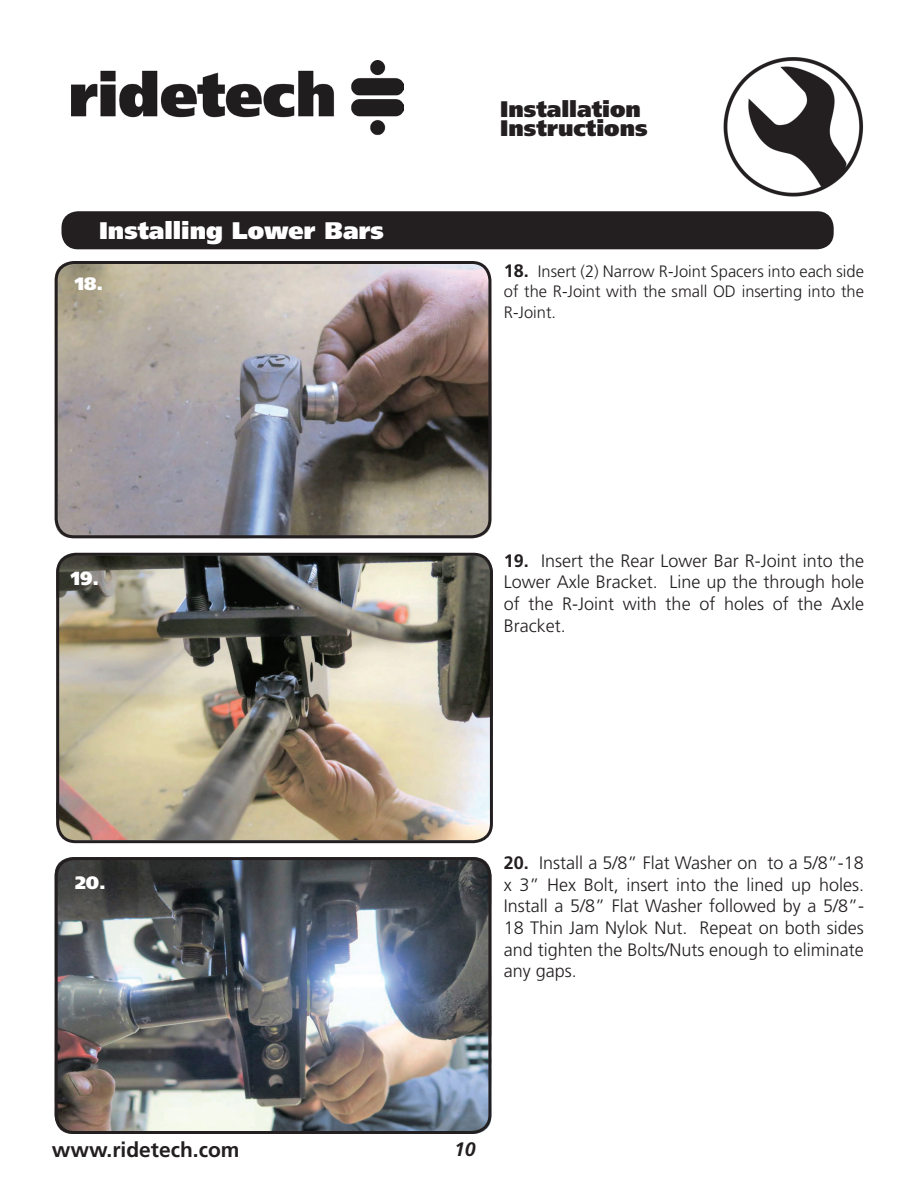
<style>
.page{position:relative;width:918px;height:1188px;background:#fff}
.page>*{position:absolute;margin:0;border:0;box-sizing:border-box;transform-origin:0 0}
.t1{font:900 24px "Frutiger";color:#fff}
.t2{font:900 22.5px/19.5px "Frutiger";color:#231f20}
.t3{font:700 21px "Frutiger";color:#231f20}
.t4{font:italic 700 19.5px "Frutiger";color:#231f20}
.t5{font:900 19.05px "Frutiger";color:#fff;scale:.95 1}
.t6{font:300 18px/21.6px "Frutiger";color:#231f20;text-align:justify}
.t7{font:900 18px "Frutiger";color:#fff}
.t8{font:300 16.5px/19.8px "Frutiger";color:#231f20}
.s1{font-weight:700;font-size:18px}
.s2{font-weight:700}
</style>
<div class="page">
<img style="left:723px;top:57px;width:139px;height:140px">
<img style="left:72px;top:61px;width:331px;height:75px">
<img style="left:55px;top:261px;width:436px;height:277px;border-radius:18px">
<img style="left:56px;top:555px;width:437px;height:285px;border-radius:18px">
<img style="left:55px;top:857px;width:436px;height:277px;border-radius:18px">
<div style="left:56px;top:553px;width:437px;height:290px;border:3px solid #231f20;border-radius:18px"></div>
<div style="left:61px;top:211px;width:773px;height:38px;background:#231f20;border-radius:17px"></div>
<div style="left:55px;top:857px;width:436px;height:277px;border:3px solid #231f20;border-radius:18px"></div>
<div style="left:55px;top:261px;width:436px;height:277px;border:3px solid #231f20;border-radius:18px"></div>
<h1 class="t1" style="left:99px;top:221px;width:286px">Installing Lower Bars</h1>
<p class="t7" style="left:75px;top:277px;width:30px">18.</p>
<p class="t2" style="left:500px;top:101px;width:149px">Installation<br>Instructions</p>
<p class="t8" style="left:504px;top:263px;width:362px"><span class="s1">18.</span> Insert (2) Narrow R-Joint Spacers into each side of the R-Joint with the small OD inserting into the</p>
<p class="t8" style="left:504px;top:304px;width:54px">R-Joint.</p>
<p class="t5" style="left:71px;top:571px;width:31px">19.</p>
<p class="t6" style="left:504px;top:551px;width:362px"><span class="s2">19.</span> Insert the Rear Lower Bar R-Joint into the Lower Axle Bracket. Line up the through hole of the R-Joint with the of holes of the Axle Bracket.</p>
<p class="t7" style="left:75px;top:876px;width:32px">20.</p>
<p class="t6" style="left:504px;top:853px;width:362px"><span class="s2">20.</span> Install a 5/8” Flat Washer on to a 5/8”-18 x 3” Hex Bolt, insert into the lined up holes.<br>Install a 5/8” Flat Washer followed by a 5/8”- 18 Thin Jam Nylok Nut. Repeat on both sides and tighten the Bolts/Nuts enough to eliminate any gaps.</p>
<p class="t3" style="left:52px;top:1142px;width:189px">www.ridetech.com</p>
<p class="t4" style="left:454px;top:1142px;width:23px">10</p>
</div>
